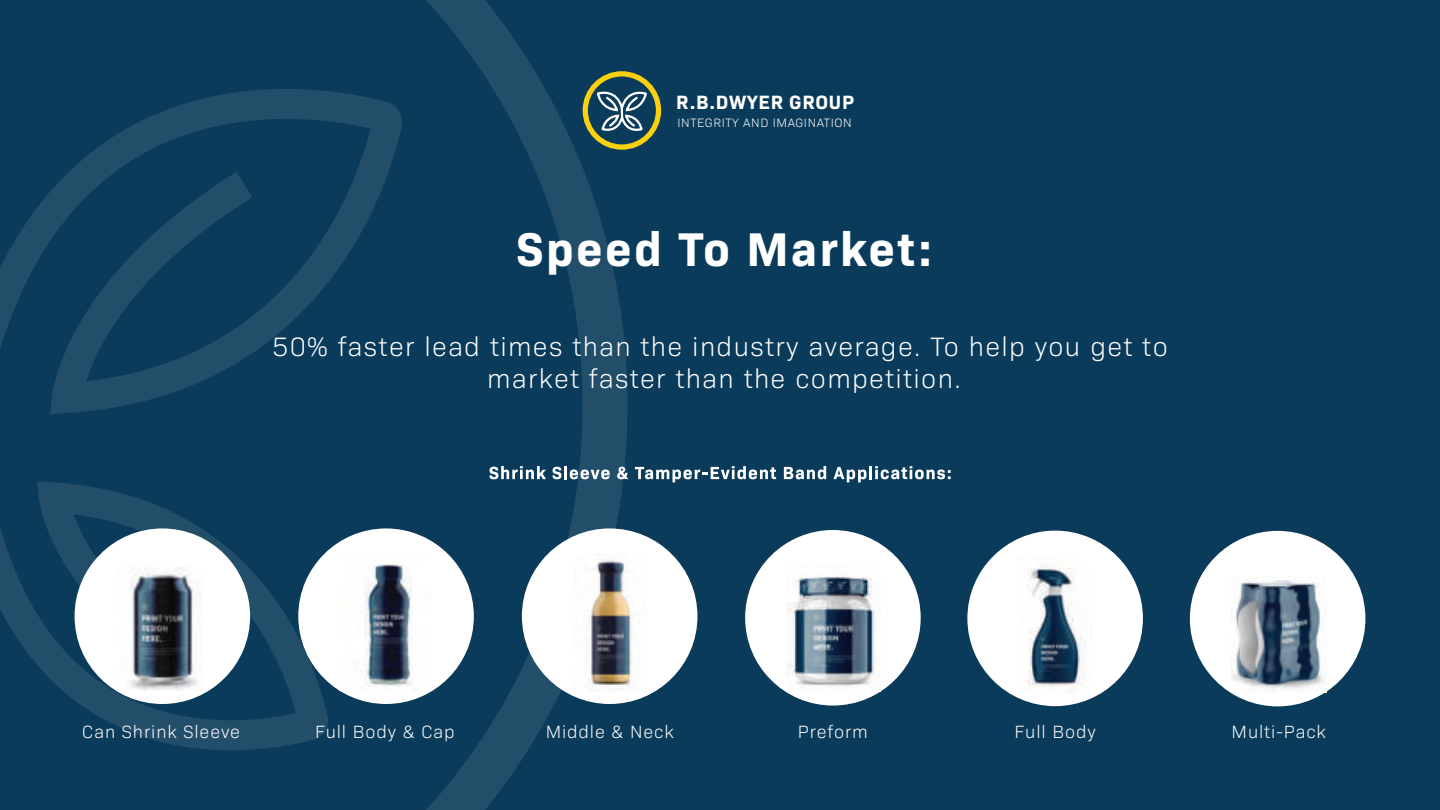
<style>
.page{position:relative;width:1440px;height:810px;background:#0a3b5a}
.page>*{position:absolute;margin:0;border:0;box-sizing:border-box;transform-origin:0 0}
.t1{font:700 48px "Bio Sans";letter-spacing:.05em;color:#fff}
.t2{font:300 27px/32.4px "Bio Sans";letter-spacing:.05em;color:#fff;text-align:center}
.t3{font:700 19.5px "Bio Sans";letter-spacing:.035em;color:#fff}
.t4{font:300 18px "Bio Sans";letter-spacing:.05em;color:#fff}
.t5{font:300 12.3px "Bio Sans";letter-spacing:.045em;color:#fff}
</style>
<div class="page">
<svg style="left:402px;top:0;width:226px;height:810px"></svg>
<svg style="left:0;top:89px;width:402px;height:615px"></svg>
<svg style="left:0;top:485px;width:349px;height:265px"></svg>
<svg style="left:489px;top:466px;width:57px;height:13px"></svg>
<svg style="left:552px;top:466px;width:58px;height:13px"></svg>
<svg style="left:617px;top:467px;width:11px;height:12px"></svg>
<svg style="left:635px;top:466px;width:141px;height:16px"></svg>
<svg style="left:784px;top:466px;width:42px;height:13px"></svg>
<svg style="left:834px;top:466px;width:117px;height:16px"></svg>
<div style="left:75px;top:528px;width:175px;height:176px;background:#fff;border-radius:50%"></div>
<img style="left:129px;top:567px;width:72px;height:123px">
<div style="left:298px;top:528px;width:176px;height:176px;background:#fff;border-radius:50%"></div>
<img style="left:364px;top:564px;width:49px;height:123px">
<div style="left:745px;top:530px;width:176px;height:176px;background:#fff;border-radius:50%"></div>
<img style="left:787px;top:576px;width:89px;height:111px">
<div style="left:967px;top:531px;width:176px;height:175px;background:#fff;border-radius:50%"></div>
<img style="left:1027px;top:557px;width:58px;height:137px">
<div style="left:1190px;top:531px;width:175px;height:175px;background:#fff;border-radius:50%"></div>
<img style="left:1231px;top:579px;width:96px;height:113px">
<div style="left:522px;top:528px;width:175px;height:176px;background:#fff;border-radius:50%"></div>
<img style="left:586px;top:553px;width:46px;height:138px">
<div style="left:583px;top:71px;width:78px;height:79px;border:5px solid #fbd00e;border-radius:50%"></div>
<svg style="left:596px;top:89px;width:52px;height:44px"></svg>
<p class="t3" style="left:676px;top:87px;width:179px">R.B.DWYER GROUP</p>
<p class="t5" style="left:678px;top:114px;width:176px">INTEGRITY AND IMAGINATION</p>
<h1 class="t1" style="left:516px;top:212px;width:417px">Speed To Market:</h1>
<p class="t2" style="left:272px;top:328px;width:897px">50% faster lead times than the industry average. To help you get to market faster than the competition.</p>
<p class="t4" style="left:82px;top:719px;width:159px">Can Shrink Sleeve</p>
<p class="t4" style="left:315px;top:719px;width:141px">Full Body &amp; Cap</p>
<p class="t4" style="left:546px;top:719px;width:130px">Middle &amp; Neck</p>
<p class="t4" style="left:798px;top:719px;width:72px">Preform</p>
<p class="t4" style="left:1015px;top:719px;width:83px">Full Body</p>
<p class="t4" style="left:1232px;top:719px;width:96px">Multi-Pack</p>
</div>
